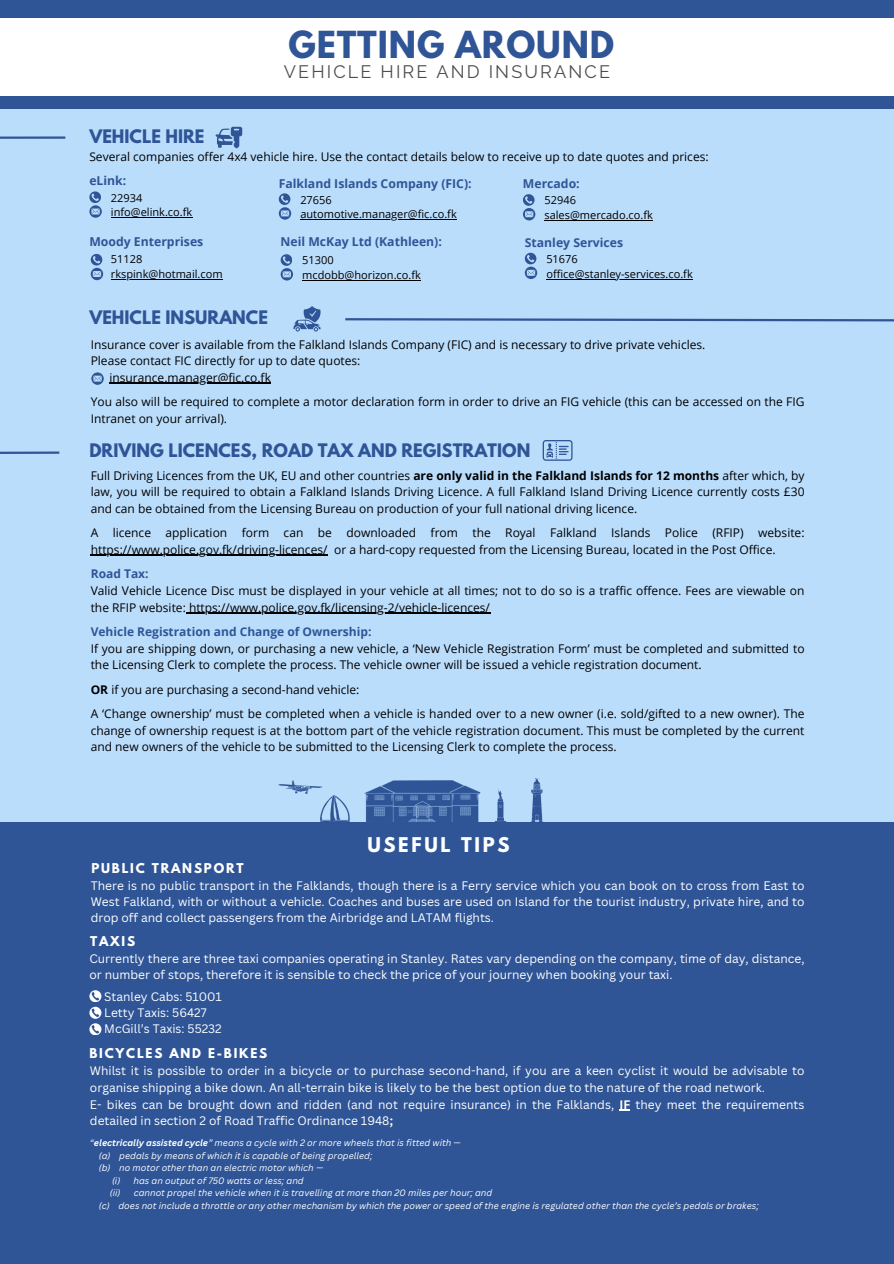
<style>
.page{position:relative;width:894px;height:1264px;background:#fff}
.page>*{position:absolute;margin:0;border:0;box-sizing:border-box;transform-origin:0 0}
.t1{font:700 33px "League Spartan";letter-spacing:.025em;color:#2f5597}
.t2{font:18px "Raleway";letter-spacing:.12em;color:#4e4e4e}
.t3{font:700 18px "League Spartan";letter-spacing:.15em;color:#fff}
.t4{font:700 16.5px "League Spartan";color:#2f5597}
.t5{font:700 12.3px "Open Sans";color:#2f5597}
.t6{font:12px/16.5px "Open Sans";color:#000}
.t7{font:12px/16px "Canva Sans";color:#fff}
.t8{font:700 12px "League Spartan";letter-spacing:.15em;color:#fff}
.t9{font:700 12px "Open Sans";color:#2f5597}
.t10{font:10.95px "Open Sans";color:#000}
.t11{font:italic 9px "Canva Sans";color:#fff}
.s1{font-weight:700}
.s2{font-weight:700;color:#2f5597}
</style>
<div class="page">
<div style="left:0;top:0;width:893px;height:1263px;background:#bbddfc"></div>
<div style="left:0;top:0;width:893px;height:109px;background:#2f5597"></div>
<div style="left:0;top:18px;width:893px;height:77px;background:#fff"></div>
<div style="left:0;top:821px;width:893px;height:442px;background:#2f5597"></div>
<img style="left:365px;top:781px;width:115px;height:41px">
<img style="left:529px;top:778px;width:15px;height:44px">
<img style="left:494px;top:790px;width:13px;height:32px">
<img style="left:279px;top:781px;width:43px;height:12px">
<img style="left:320px;top:795px;width:29px;height:27px">
<svg style="left:345px;top:318px;width:548px;height:4px"></svg>
<svg style="left:0;top:136px;width:66px;height:3px"></svg>
<svg style="left:0;top:451px;width:60px;height:3px"></svg>
<svg style="left:215px;top:127px;width:27px;height:22px"></svg>
<svg style="left:293px;top:306px;width:27px;height:25px"></svg>
<svg style="left:542px;top:440px;width:30px;height:20px"></svg>
<hr style="left:91px;top:555px;width:237px;height:1px;background:#000">
<hr style="left:186px;top:612px;width:304px;height:1px;background:#000">
<hr style="left:109px;top:382px;width:162px;height:1px;background:#000">
<hr style="left:111px;top:278px;width:112px;height:1px;background:#000">
<svg style="left:91px;top:254px;width:12px;height:26px"></svg>
<hr style="left:111px;top:217px;width:81px;height:1px;background:#000">
<svg style="left:89px;top:191px;width:13px;height:27px"></svg>
<hr style="left:300px;top:219px;width:157px;height:1px;background:#000">
<svg style="left:279px;top:193px;width:12px;height:27px"></svg>
<hr style="left:544px;top:220px;width:108px;height:1px;background:#000">
<svg style="left:523px;top:194px;width:12px;height:26px"></svg>
<hr style="left:546px;top:278px;width:146px;height:1px;background:#000">
<svg style="left:524px;top:253px;width:13px;height:26px"></svg>
<hr style="left:302px;top:280px;width:119px;height:1px;background:#000">
<svg style="left:280px;top:254px;width:13px;height:26px"></svg>
<svg style="left:89px;top:990px;width:12px;height:44px"></svg>
<svg style="left:91px;top:372px;width:13px;height:13px"></svg>
<h1 class="t4" style="left:89px;top:128px;width:116px">VEHICLE HIRE</h1>
<p class="t1" style="left:288px;top:28px;width:327px">GETTING AROUND</p>
<p class="t2" style="left:284px;top:61px;width:328px">VEHICLE HIRE AND INSURANCE</p>
<p class="t6" style="left:89px;top:148px;width:620px">Several companies offer 4x4 vehicle hire. Use the contact details below to receive up to date quotes and prices:</p>
<p class="t5" style="left:89px;top:172px;width:38px">eLink:</p>
<h2 class="t10" style="left:111px;top:190px;width:33px">22934</h2>
<p class="t10" style="left:111px;top:205px;width:83px">info@elink.co.fk</p>
<p class="t5" style="left:89px;top:233px;width:115px">Moody Enterprises</p>
<p class="t10" style="left:111px;top:251px;width:33px">51128</p>
<p class="t10" style="left:111px;top:266px;width:113px">rkspink@hotmail.com</p>
<h3 class="t4" style="left:89px;top:309px;width:180px">VEHICLE INSURANCE</h3>
<p class="t5" style="left:279px;top:175px;width:194px">Falkland Islands Company (FIC):</p>
<p class="t10" style="left:300px;top:192px;width:33px">27656</p>
<p class="t10" style="left:300px;top:206px;width:158px">automotive.manager@fic.co.fk</p>
<p class="t5" style="left:280px;top:233px;width:163px">Neil McKay Ltd (Kathleen):</p>
<p class="t10" style="left:302px;top:253px;width:33px">51300</p>
<p class="t10" style="left:302px;top:267px;width:120px">mcdobb@horizon.co.fk</p>
<p class="t5" style="left:523px;top:175px;width:58px">Mercado:</p>
<p class="t10" style="left:544px;top:193px;width:33px">52946</p>
<p class="t10" style="left:544px;top:207px;width:110px">sales@mercado.co.fk</p>
<p class="t5" style="left:524px;top:234px;width:100px">Stanley Services</p>
<h2 class="t10" style="left:546px;top:251px;width:33px">51676</h2>
<p class="t10" style="left:546px;top:266px;width:148px">office@stanley-services.co.fk</p>
<p class="t6" style="left:91px;top:335px;width:616px">Insurance cover is available from the Falkland Islands Company (FIC) and is necessary to drive private vehicles.</p>
<h4 class="t6" style="left:91px;top:352px;width:271px">Please contact FIC directly for up to date quotes:</h4>
<p class="t6" style="left:91px;top:364px;width:715px;line-height:24.5px;text-indent:19px">insurance.manager@fic.co.fk<br>You also will be required to complete a motor declaration form in order to drive an FIG vehicle (this can be accessed on the FIG</p>
<p class="t6" style="left:91px;top:409px;width:138px">Intranet on your arrival).</p>
<p class="t4" style="left:89px;top:442px;width:442px">DRIVING LICENCES, ROAD TAX AND REGISTRATION</p>
<p class="t6" style="left:91px;top:467px;width:715px;text-align:justify">Full Driving Licences from the UK, EU and other countries <span class="s1">are only valid in the Falkland Islands for 12 months</span> after which, by law, you will be required to obtain a Falkland Islands Driving Licence. A full Falkland Island Driving Licence currently costs £30 and can be obtained from the Licensing Bureau on production of your full national driving licence.</p>
<h2 class="t6" style="left:91px;top:524px;width:715px">A licence application form can be downloaded from the Royal Falkland Islands Police (RFIP) website:</h2>
<p class="t6" style="left:91px;top:541px;width:686px">https://www.police.gov.fk/driving-licences/ or a hard-copy requested from the Licensing Bureau, located in the Post Office.</p>
<h4 class="t9" style="left:91px;top:565px;width:59px">Road Tax:</h4>
<p class="t6" style="left:91px;top:582px;width:715px">Valid Vehicle Licence Disc must be displayed in your vehicle at all times; not to do so is a traffic offence. Fees are viewable on the RFIP website: https://www.police.gov.fk/licensing-2/vehicle-licences/</p>
<p class="t6" style="left:91px;top:623px;width:715px"><span class="s2">Vehicle Registration and Change of Ownership:<br></span>If you are shipping down, or purchasing a new vehicle, a ‘New Vehicle Registration Form’ must be completed and submitted to</p>
<p class="t6" style="left:91px;top:652px;width:612px;line-height:24.5px">the Licensing Clerk to complete the process. The vehicle owner will be issued a vehicle registration document.<br><span class="s1">OR</span> if you are purchasing a second-hand vehicle:</p>
<p class="t6" style="left:91px;top:705px;width:715px">A ‘Change ownership’ must be completed when a vehicle is handed over to a new owner (i.e. sold/gifted to a new owner). The</p>
<h4 class="t6" style="left:91px;top:721px;width:715px">change of ownership request is at the bottom part of the vehicle registration document. This must be completed by the current and new owners of the vehicle to be submitted to the Licensing Clerk to complete the process.</h4>
<p class="t8" style="left:91px;top:862px;width:154px">PUBLIC TRANSPORT</p>
<p class="t3" style="left:367px;top:836px;width:144px">USEFUL TIPS</p>
<p class="t7" style="left:91px;top:877px;width:715px;text-align:justify">There is no public transport in the Falklands, though there is a Ferry service which you can book on to cross from East to West Falkland, with or without a vehicle. Coaches and buses are used on Island for the tourist industry, private hire, and to drop off and collect passengers from the Airbridge and LATAM flights.</p>
<p class="t7" style="left:89px;top:950px;width:716px">Currently there are three taxi companies operating in Stanley. Rates vary depending on the company, time of day, distance, or number of stops, therefore it is sensible to check the price of your journey when booking your taxi.</p>
<p class="t8" style="left:90px;top:935px;width:47px">TAXIS</p>
<p class="t7" style="left:104px;top:987px;width:119px">Stanley Cabs: 51001<br>Letty Taxis: 56427<br>McGill’s Taxis: 55232</p>
<p class="t8" style="left:89px;top:1046px;width:179px">BICYCLES AND E-BIKES</p>
<p class="t7" style="left:90px;top:1062px;width:716px;line-height:16.5px">Whilst it is possible to order in a bicycle or to purchase second-hand, if you are a keen cyclist it would be advisable to organise shipping a bike down. An all-terrain bike is likely to be the best option due to the nature of the road network.</p>
<p class="t7" style="left:90px;top:1095px;width:716px;line-height:16.5px">E- bikes can be brought down and ridden (and not require insurance) in the Falklands, <span class="s1">IF</span> they meet the requirements detailed in section 2 of Road Traffic Ordinance 1948<span class="s1">;</span></p>
<p class="t11" style="left:90px;top:1136px;width:372px">“<span class="s1">electrically assisted cycle</span>” means a cycle with 2 or more wheels that is fitted with —</p>
<p class="t11" style="left:99px;top:1148px;width:13px">(a)</p>
<p class="t11" style="left:119px;top:1148px;width:254px">pedals by means of which it is capable of being propelled;</p>
<p class="t11" style="left:99px;top:1161px;width:226px">(b) no motor other than an electric motor which —</p>
<p class="t11" style="left:112px;top:1173px;width:193px">(i) has an output of 750 watts or less; and</p>
<p class="t11" style="left:110px;top:1186px;width:12px">(ii)</p>
<p class="t11" style="left:134px;top:1186px;width:360px">cannot propel the vehicle when it is travelling at more than 20 miles per hour; and</p>
<h4 class="t11" style="left:99px;top:1198px;width:661px">(c) does not include a throttle or any other mechanism by which the power or speed of the engine is regulated other than the cycle’s pedals or brakes;</h4>
</div>
